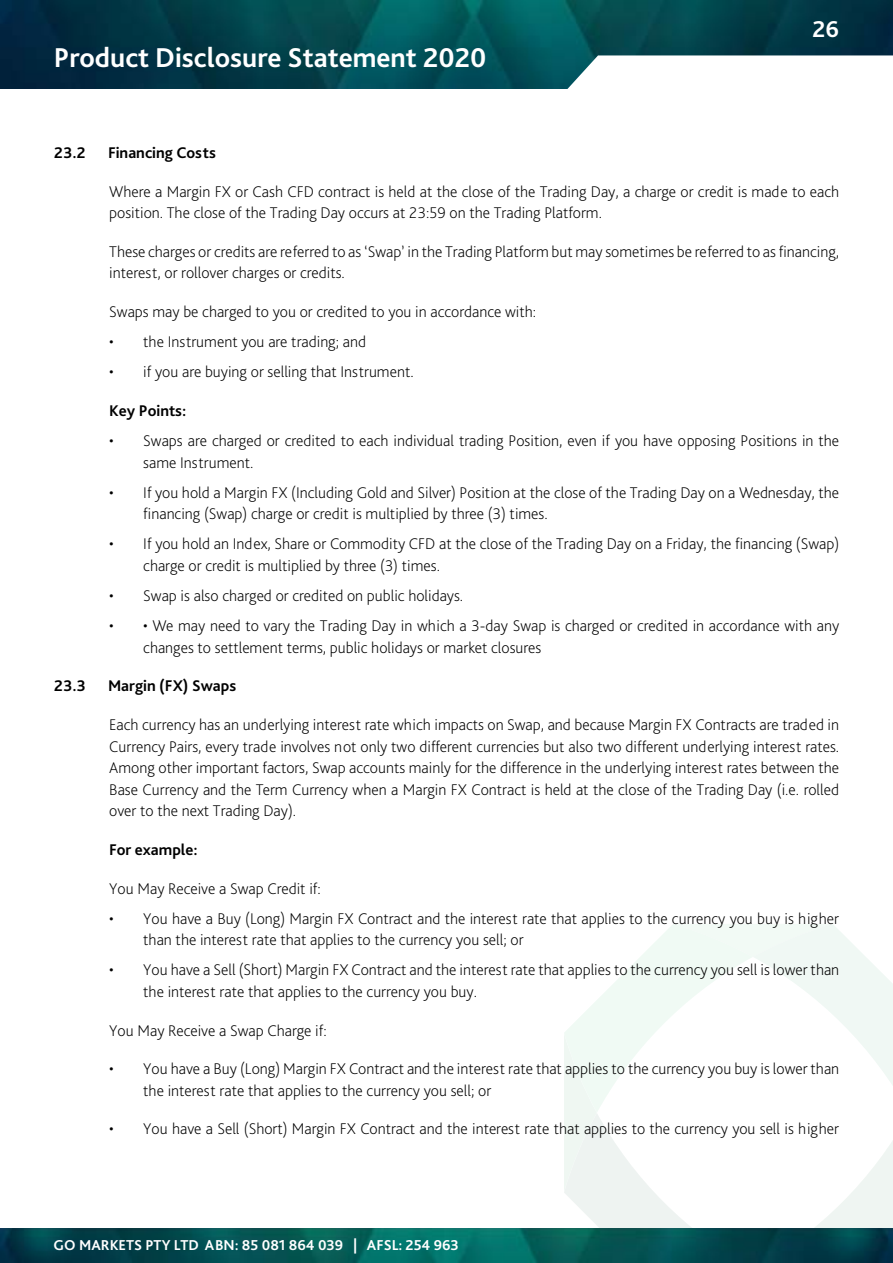
<style>
.page{position:relative;width:893px;height:1263px;background:#fff}
.page>*{position:absolute;margin:0;border:0;box-sizing:border-box;transform-origin:0 0}
.t1{font:700 28.5px "Bliss Pro";color:#fff}
.t2{font:700 24px "Bliss Pro";color:#fff}
.t3{font:200 16.2px/21.6px "Bliss Pro";color:#000}
.t4{font:700 16.2px "Bliss Pro";color:#000}
.t5{font:700 15px "Bliss Pro";color:#fff}
</style>
<div class="page">
<svg style="left:564px;top:924px;width:329px;height:304px"></svg>
<img style="left:1px;top:1228px;width:892px;height:35px">
<img style="left:0;top:0;width:893px;height:89px">
<svg style="left:566px;top:55px;width:327px;height:34px"></svg>
<h1 class="t1" style="left:54px;top:40px;width:434px">Product Disclosure Statement 2020</h1>
<h2 class="t2" style="left:812px;top:14px;width:28px">26</h2>
<p class="t4" style="left:54px;top:143px;width:33px">23.2</p>
<p class="t4" style="left:108px;top:143px;width:109px">Financing Costs</p>
<p class="t3" style="left:109px;top:180px;width:731px">Where a Margin FX or Cash CFD contract is held at the close of the Trading Day, a charge or credit is made to each position. The close of the Trading Day occurs at 23:59 on the Trading Platform.</p>
<p class="t3" style="left:109px;top:240px;width:731px">These charges or credits are referred to as ‘Swap’ in the Trading Platform but may sometimes be referred to as financing, interest, or rollover charges or credits.</p>
<p class="t3" style="left:109px;top:300px;width:428px">Swaps may be charged to you or credited to you in accordance with:</p>
<p class="t3" style="left:109px;top:331px;width:258px">• the Instrument you are trading; and</p>
<p class="t3" style="left:109px;top:361px;width:306px">• if you are buying or selling that Instrument.</p>
<p class="t4" style="left:109px;top:400px;width:79px">Key Points:</p>
<p class="t3" style="left:143px;top:429px;width:697px;text-indent:-34px">• Swaps are charged or credited to each individual trading Position, even if you have opposing Positions in the same Instrument.</p>
<p class="t3" style="left:143px;top:481px;width:697px;text-indent:-34px">• If you hold a Margin FX (Including Gold and Silver) Position at the close of the Trading Day on a Wednesday, the financing (Swap) charge or credit is multiplied by three (3) times.</p>
<p class="t3" style="left:143px;top:533px;width:697px;text-indent:-34px">• If you hold an Index, Share or Commodity CFD at the close of the Trading Day on a Friday, the financing (Swap) charge or credit is multiplied by three (3) times.</p>
<p class="t3" style="left:109px;top:584px;width:356px">• Swap is also charged or credited on public holidays.</p>
<p class="t3" style="left:143px;top:615px;width:697px;text-indent:-34px">• • We may need to vary the Trading Day in which a 3-day Swap is charged or credited in accordance with any changes to settlement terms, public holidays or market closures</p>
<p class="t4" style="left:54px;top:676px;width:33px">23.3</p>
<p class="t4" style="left:108px;top:676px;width:130px">Margin (FX) Swaps</p>
<p class="t3" style="left:109px;top:713px;width:731px;text-align:justify">Each currency has an underlying interest rate which impacts on Swap, and because Margin FX Contracts are traded in Currency Pairs, every trade involves not only two different currencies but also two different underlying interest rates.<br>Among other important factors, Swap accounts mainly for the difference in the underlying interest rates between the Base Currency and the Term Currency when a Margin FX Contract is held at the close of the Trading Day (i.e. rolled over to the next Trading Day).</p>
<p class="t4" style="left:109px;top:839px;width:90px">For example:</p>
<p class="t3" style="left:109px;top:877px;width:213px">You May Receive a Swap Credit if:</p>
<p class="t3" style="left:143px;top:907px;width:697px;text-indent:-34px">• You have a Buy (Long) Margin FX Contract and the interest rate that applies to the currency you buy is higher than the interest rate that applies to the currency you sell; or</p>
<p class="t3" style="left:143px;top:959px;width:697px;text-indent:-34px">• You have a Sell (Short) Margin FX Contract and the interest rate that applies to the currency you sell is lower than the interest rate that applies to the currency you buy.</p>
<p class="t3" style="left:109px;top:1019px;width:219px">You May Receive a Swap Charge if:</p>
<p class="t3" style="left:143px;top:1058px;width:697px;text-indent:-34px">• You have a Buy (Long) Margin FX Contract and the interest rate that applies to the currency you buy is lower than the interest rate that applies to the currency you sell; or</p>
<p class="t3" style="left:109px;top:1118px;width:731px">• You have a Sell (Short) Margin FX Contract and the interest rate that applies to the currency you sell is higher</p>
<p class="t5" style="left:54px;top:1236px;width:407px">GO MARKETS PTY LTD ABN: 85 081 864 039 | AFSL: 254 963</p>
</div>
